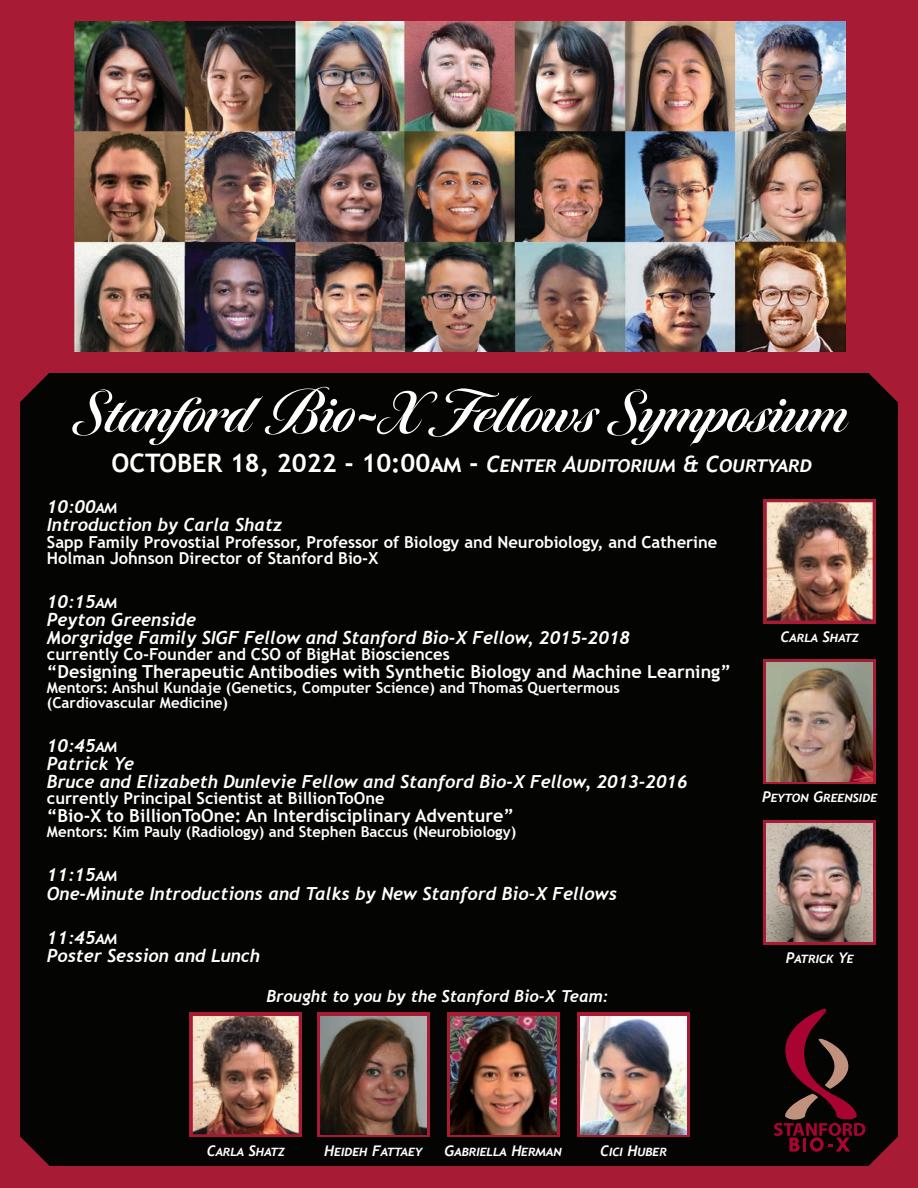
<style>
.page{position:relative;width:918px;height:1188px;background:#040503}
.page>*{position:absolute;margin:0;border:0;box-sizing:border-box;transform-origin:0 0}
.t1{font:700 61.5px "Tangier";color:#fff}
.t2{font:italic 700 22.5px "Trebuchet";color:#fff}
.t3{font:italic 700 18px/18px "Trebuchet";color:#fff}
.t4{font:700 18px "Trebuchet MS";color:#fff}
.t5{font:700 16.5px/16.5px "Trebuchet MS";color:#fff}
.t6{font:italic 700 16.5px "Trebuchet";color:#fff}
.t7{font:700 15px/15px "Trebuchet MS";color:#fff}
.t8{font:italic 700 14.7px "Trebuchet";color:#fff}
.s1{font-family:"Trebuchet MS";font-style:normal;font-size:25.5px}
</style>
<div class="page">
<div style="left:898px;top:0;width:20px;height:1188px;background:#a71c34"></div>
<div style="left:0;top:1167px;width:918px;height:21px;background:#a71c34"></div>
<div style="left:0;top:4px;width:918px;height:352px;background:#a71c34"></div>
<svg style="left:868px;top:373px;width:30px;height:30px"></svg>
<svg style="left:20px;top:373px;width:29px;height:29px"></svg>
<svg style="left:20px;top:1136px;width:34px;height:31px"></svg>
<div style="left:0;top:351px;width:918px;height:22px;background:#a71c34"></div>
<div style="left:0;top:0;width:918px;height:21px;background:#a71c34"></div>
<div style="left:0;top:0;width:20px;height:1188px;background:#a71c34"></div>
<svg style="left:774px;top:1008px;width:124px;height:159px"></svg>
<div style="left:764px;top:499px;width:112px;height:124px;background:#a71c34"></div>
<img style="left:767px;top:502px;width:69px;height:78px">
<img style="left:836px;top:502px;width:37px;height:119px">
<img style="left:767px;top:580px;width:70px;height:41px">
<img style="left:75px;top:22px;width:770px;height:329px">
<img style="left:75px;top:351px;width:770px;height:1px">
<img style="left:75px;top:21px;width:770px;height:1px">
<div style="left:317px;top:1013px;width:112px;height:124px;background:linear-gradient(to right,#a71c34,#a71c34)"></div>
<img style="left:320px;top:1016px;width:106px;height:118px">
<div style="left:447px;top:1013px;width:112px;height:124px;background:linear-gradient(to right,#a71c34,#a71c34)"></div>
<img style="left:450px;top:1016px;width:106px;height:118px">
<div style="left:577px;top:1013px;width:112px;height:124px;background:linear-gradient(to right,#a71c34,#a71c34)"></div>
<img style="left:581px;top:1016px;width:106px;height:118px">
<svg style="left:764px;top:660px;width:112px;height:124px"></svg>
<img style="left:767px;top:663px;width:106px;height:118px">
<svg style="left:764px;top:820px;width:112px;height:125px"></svg>
<img style="left:767px;top:824px;width:106px;height:118px">
<svg style="left:190px;top:1013px;width:112px;height:124px"></svg>
<img style="left:193px;top:1016px;width:69px;height:78px">
<img style="left:262px;top:1016px;width:37px;height:118px">
<img style="left:193px;top:1094px;width:71px;height:40px">
<h1 class="t1" style="left:75px;top:377px;width:774px">Stanford Bio-X Fellows Symp ium</h1>
<p class="t2" style="left:112px;top:450px;width:702px"><span class="s1">OCTOBER 18, 2022 - 10:00AM -</span> CENTER AUDITORIUM &amp; COURTYARD</p>
<p class="t3" style="left:47px;top:498px;width:237px">10:00AM<br>Introduction by Carla Shatz</p>
<p class="t5" style="left:47px;top:533px;width:672px">Sapp Family Provostial Professor, Professor of Biology and Neurobiology, and Catherine<br>Holman Johnson Director of Stanford Bio-X</p>
<p class="t3" style="left:47px;top:592px;width:585px">10:15AM<br>Peyton Greenside<br>Morgridge Family SIGF Fellow and Stanford Bio-X Fellow, 2015-2018</p>
<p class="t5" style="left:47px;top:646px;width:404px">currently Co-Founder and CSO of BigHat Biosciences</p>
<p class="t4" style="left:47px;top:660px;width:685px">“Designing Therapeutic Antibodies with Synthetic Biology and Machine Learning”</p>
<p class="t7" style="left:47px;top:680px;width:574px">Mentors: Anshul Kundaje (Genetics, Computer Science) and Thomas Quertermous (Cardiovascular Medicine)</p>
<p class="t3" style="left:47px;top:736px;width:642px">10:45AM<br>Patrick Ye<br>Bruce and Elizabeth Dunlevie Fellow and Stanford Bio-X Fellow, 2013-2016</p>
<p class="t5" style="left:47px;top:790px;width:339px">currently Principal Scientist at BillionToOne</p>
<p class="t4" style="left:47px;top:804px;width:469px">“Bio-X to BillionToOne: An Interdisciplinary Adventure”</p>
<p class="t7" style="left:47px;top:824px;width:471px">Mentors: Kim Pauly (Radiology) and Stephen Baccus (Neurobiology)</p>
<p class="t3" style="left:47px;top:864px;width:572px;line-height:19.5px">11:15AM<br>One-Minute Introductions and Talks by New Stanford Bio-X Fellows</p>
<p class="t3" style="left:47px;top:928px;width:214px">11:45AM<br>Poster Session and Lunch</p>
<p class="t8" style="left:781px;top:627px;width:80px">CARLA SHATZ</p>
<p class="t8" style="left:762px;top:788px;width:117px">PEYTON GREENSIDE</p>
<p class="t8" style="left:786px;top:949px;width:70px">PATRICK YE</p>
<p class="t6" style="left:266px;top:986px;width:344px">Brought to you by the Stanford Bio-X Team:</p>
<p class="t8" style="left:207px;top:1141px;width:80px">CARLA SHATZ</p>
<p class="t8" style="left:324px;top:1141px;width:100px">HEIDEH FATTAEY</p>
<p class="t8" style="left:445px;top:1141px;width:119px">GABRIELLA HERMAN</p>
<p class="t8" style="left:600px;top:1141px;width:68px">CICI HUBER</p>
</div>
